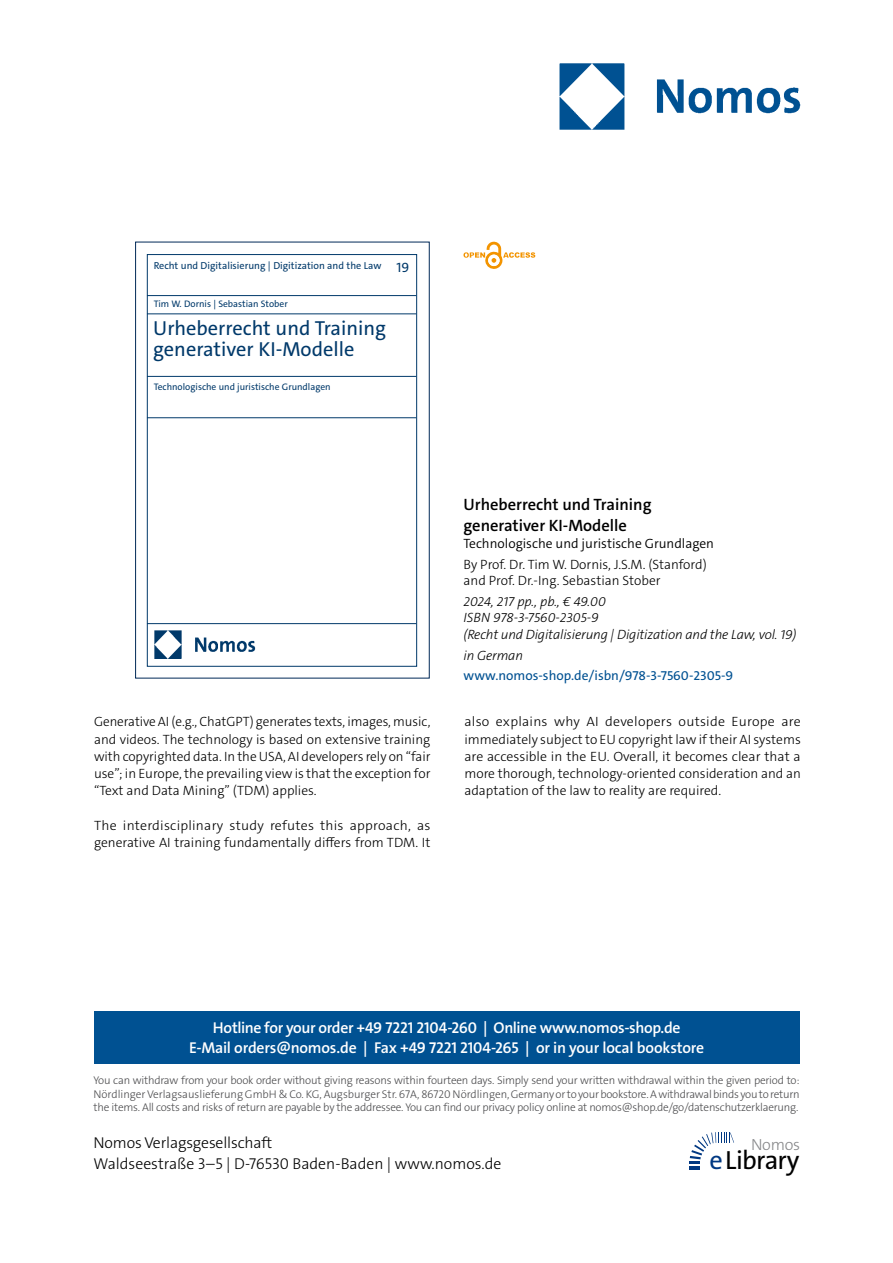
<style>
.page{position:relative;width:893px;height:1263px;background:#fff}
.page>*{position:absolute;margin:0;border:0;box-sizing:border-box;transform-origin:0 0}
.t1{font:26.4px "The Sans Os F";letter-spacing:-.03em;color:#000}
.t2{font:20.4px/21.8px "The Sans C5";color:#00396a}
.t3{font:600 16.5px/21px "The Sans C5";color:#000}
.t4{font:300 16.2px "The Sans Os F";letter-spacing:-.02em;color:#87888a}
.t5{font:600 15.75px/21px "The Sans Os F";letter-spacing:-.02em;color:#fff;text-align:center}
.t6{font:300 15.75px/21px "The Sans Os F";color:#000}
.t7{font:300 13.5px/17.2px "The Sans C5";color:#000}
.t8{font:italic 300 13.5px/16.5px "The Sans C5";letter-spacing:-.01em;color:#000}
.t9{font:13.5px "The Sans C5";color:#005192}
.t10{font:300 13.5px "The Sans C5";color:#000}
.t11{font:300 11.25px/13.5px "The Sans Os F";letter-spacing:-.02em;color:#4b4b4d;text-align:justify}
.t12{font:10.2px "The Sans C5";color:#00396a}
.t13{font:9.45px "The Sans C5";color:#00396a}
.s1{font-size:13.5px}
.s2{color:#003882}
</style>
<div class="page">
<div style="left:94px;top:1011px;width:705px;height:52px;background:#005192"></div>
<hr style="left:689px;top:1166px;width:11px;height:4px;background:#003882">
<svg style="left:689px;top:1132px;width:45px;height:32px"></svg>
<img style="left:559px;top:63px;width:242px;height:67px">
<div style="left:135px;top:242px;width:295px;height:436px;border:1px solid #002957"></div>
<div style="left:147px;top:254px;width:270px;height:413px;border:1px solid #00396a"></div>
<hr style="left:147px;top:295px;width:269px;height:1px;background:#00396a">
<hr style="left:147px;top:376px;width:269px;height:1px;background:#00396a">
<hr style="left:147px;top:417px;width:269px;height:1px;background:#00396a">
<hr style="left:147px;top:623px;width:269px;height:1px;background:#00396a">
<hr style="left:147px;top:313px;width:269px;height:1px;background:#00396a">
<img style="left:155px;top:631px;width:101px;height:27px">
<svg style="left:463px;top:241px;width:72px;height:28px"></svg>
<p class="t12" style="left:154px;top:259px;width:257px">Recht und Digitalisierung | Digitization and the Law <span class="s1">19</span></p>
<p class="t13" style="left:154px;top:298px;width:136px">Tim W. Dornis | Sebastian Stober</p>
<h2 class="t2" style="left:153px;top:317px;width:234px">Urheberrecht und Training generativer KI-Modelle</h2>
<p class="t13" style="left:154px;top:380px;width:178px">Technologische und juristische Grundlagen</p>
<p class="t7" style="left:94px;top:713px;width:338px;text-align:justify">Generative AI (e.g., ChatGPT) generates texts, images, music, and videos. The technology is based on extensive training with copyrighted data. In the USA, AI developers rely on “fair use”; in Europe, the prevailing view is that the exception for “Text and Data Mining” (TDM) applies.</p>
<p class="t7" style="left:94px;top:816px;width:338px">The interdisciplinary study refutes this approach, as generative AI training fundamentally differs from TDM. It</p>
<p class="t3" style="left:463px;top:494px;width:190px">Urheberrecht und Training generativer KI-Modelle</p>
<p class="t10" style="left:463px;top:535px;width:252px">Technologische und juristische Grundlagen</p>
<p class="t7" style="left:463px;top:556px;width:245px;line-height:16.5px">By Prof. Dr. Tim W. Dornis, J.S.M. (Stanford) and Prof. Dr.-Ing. Sebastian Stober</p>
<p class="t8" style="left:463px;top:593px;width:334px">2024, 217 pp., pb., € 49.00<br>ISBN 978-3-7560-2305-9<br>(Recht und Digitalisierung | Digitization and the Law, vol. 19)</p>
<p class="t8" style="left:463px;top:647px;width:61px">in German</p>
<p class="t9" style="left:463px;top:667px;width:271px">www.nomos-shop.de/isbn/978-3-7560-2305-9</p>
<p class="t7" style="left:464px;top:713px;width:338px;text-align:justify">also explains why AI developers outside Europe are immediately subject to EU copyright law if their AI systems are accessible in the EU. Overall, it becomes clear that a more thorough, technology-oriented consideration and an adaptation of the law to reality are required.</p>
<p class="t5" style="left:189px;top:1017px;width:517px">Hotline for your order +49 7221 2104-260 | Online www.nomos-shop.de<br>E-Mail orders@nomos.de | Fax +49 7221 2104-265 | or in your local bookstore</p>
<p class="t11" style="left:94px;top:1074px;width:708px">You can withdraw from your book order without giving reasons within fourteen days. Simply send your written withdrawal within the given period to:<br>Nördlinger Verlagsauslieferung GmbH &amp; Co. KG, Augsburger Str. 67A, 86720 Nördlingen, Germany or to your bookstore. A withdrawal binds you to return the items. All costs and risks of return are payable by the addressee. You can find our privacy policy online at nomos@shop.de/go/datenschutzerklaerung.</p>
<p class="t6" style="left:94px;top:1133px;width:409px">Nomos Verlagsgesellschaft<br>Waldseestraße 3–5 | D-76530 Baden-Baden | www.nomos.de</p>
<p class="t4" style="left:751px;top:1134px;width:51px">Nomos</p>
<h1 class="t1" style="left:709px;top:1150px;width:91px"><span class="s2">e</span>Library</h1>
</div>
